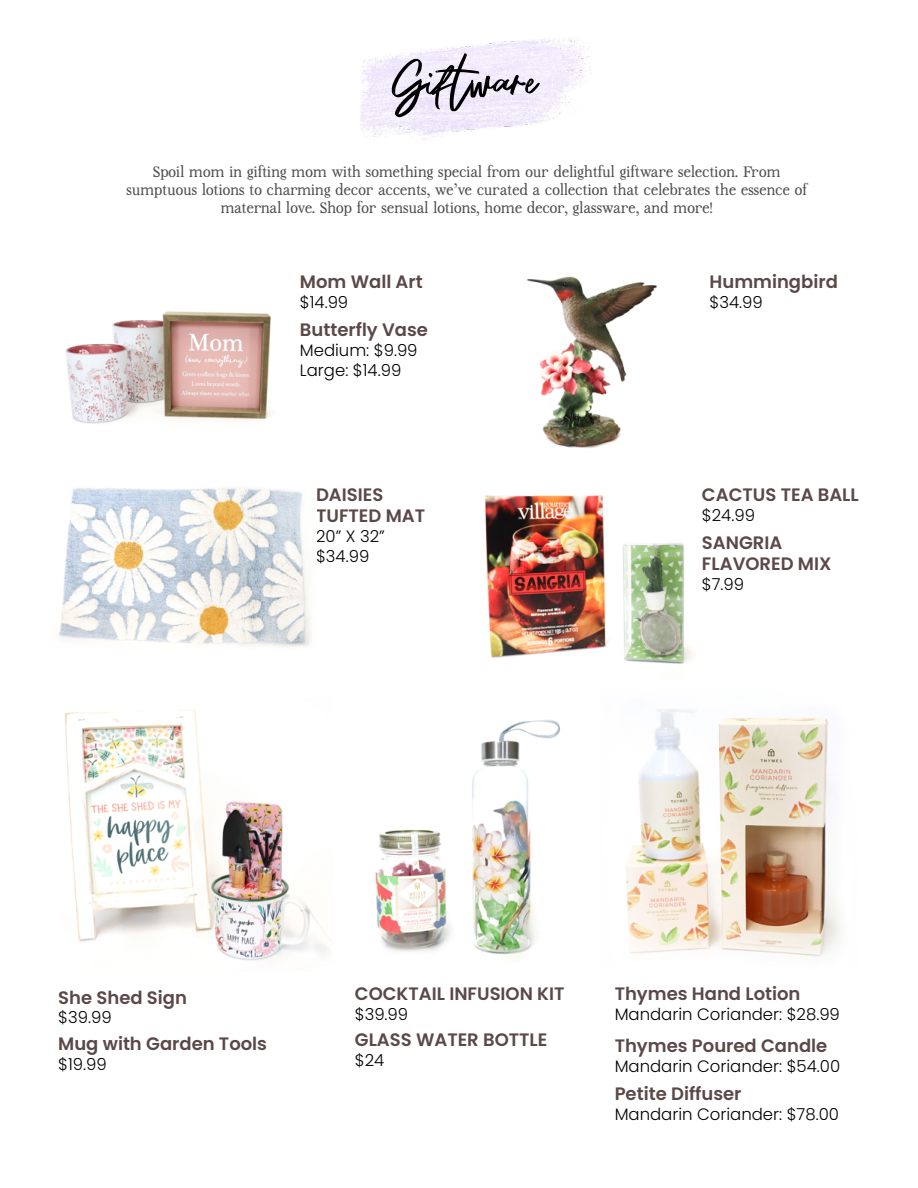
<style>
.page{position:relative;width:918px;height:1188px;background:#fff}
.page>*{position:absolute;margin:0;border:0;box-sizing:border-box;transform-origin:0 0}
.t1{font:60px "Hafine Brush";color:#000}
.t2{font:600 18px/21.6px "Poppins";color:#5b4848}
.t3{font:300 16.5px/19.8px "Poppins";color:#000}
.t4{font:15px/18px "Beauty Outside Text";letter-spacing:.01em;color:#4d4d4f;text-align:center}
</style>
<div class="page">
<img style="left:360px;top:38px;width:231px;height:103px">
<img style="left:65px;top:311px;width:206px;height:113px">
<img style="left:626px;top:709px;width:215px;height:248px">
<img style="left:375px;top:720px;width:185px;height:236px">
<img style="left:59px;top:488px;width:252px;height:159px">
<img style="left:527px;top:276px;width:131px;height:172px">
<img style="left:64px;top:710px;width:265px;height:251px">
<img style="left:485px;top:495px;width:209px;height:169px">
<h1 class="t1" style="left:391px;top:25px;width:149px">Giftware</h1>
<p class="t4" style="left:126px;top:162px;width:682px">Spoil mom in gifting mom with something special from our delightful giftware selection. From sumptuous lotions to charming decor accents, we’ve curated a collection that celebrates the essence of maternal love. Shop for sensual lotions, home decor, glassware, and more!</p>
<p class="t2" style="left:300px;top:271px;width:124px">Mom Wall Art</p>
<p class="t3" style="left:300px;top:293px;width:50px">$14.99</p>
<p class="t2" style="left:300px;top:319px;width:130px">Butterfly Vase</p>
<p class="t3" style="left:300px;top:341px;width:119px">Medium: $9.99<br>Large: $14.99</p>
<p class="t2" style="left:316px;top:484px;width:111px">DAISIES<br>TUFTED MAT</p>
<p class="t3" style="left:316px;top:527px;width:70px">20” X 32” $34.99</p>
<p class="t2" style="left:710px;top:271px;width:130px">Hummingbird</p>
<p class="t3" style="left:710px;top:293px;width:55px">$34.99</p>
<p class="t2" style="left:702px;top:484px;width:158px">CACTUS TEA BALL</p>
<p class="t3" style="left:702px;top:505px;width:55px">$24.99</p>
<p class="t2" style="left:702px;top:532px;width:131px">SANGRIA<br>FLAVORED MIX</p>
<p class="t3" style="left:702px;top:575px;width:44px">$7.99</p>
<p class="t2" style="left:58px;top:987px;width:130px">She Shed Sign</p>
<p class="t3" style="left:58px;top:1008px;width:55px">$39.99</p>
<p class="t2" style="left:58px;top:1033px;width:210px">Mug with Garden Tools</p>
<p class="t3" style="left:58px;top:1054px;width:50px">$19.99</p>
<p class="t2" style="left:355px;top:983px;width:211px">COCKTAIL INFUSION KIT</p>
<p class="t3" style="left:355px;top:1004px;width:55px">$39.99</p>
<p class="t2" style="left:355px;top:1029px;width:194px">GLASS WATER BOTTLE</p>
<p class="t3" style="left:355px;top:1050px;width:31px">$24</p>
<p class="t2" style="left:615px;top:983px;width:187px">Thymes Hand Lotion</p>
<p class="t3" style="left:615px;top:1004px;width:227px">Mandarin Coriander: $28.99</p>
<p class="t2" style="left:615px;top:1035px;width:214px">Thymes Poured Candle</p>
<p class="t3" style="left:615px;top:1056px;width:227px">Mandarin Coriander: $54.00</p>
<p class="t2" style="left:615px;top:1083px;width:128px">Petite Diffuser</p>
<p class="t3" style="left:615px;top:1104px;width:226px">Mandarin Coriander: $78.00</p>
</div>
